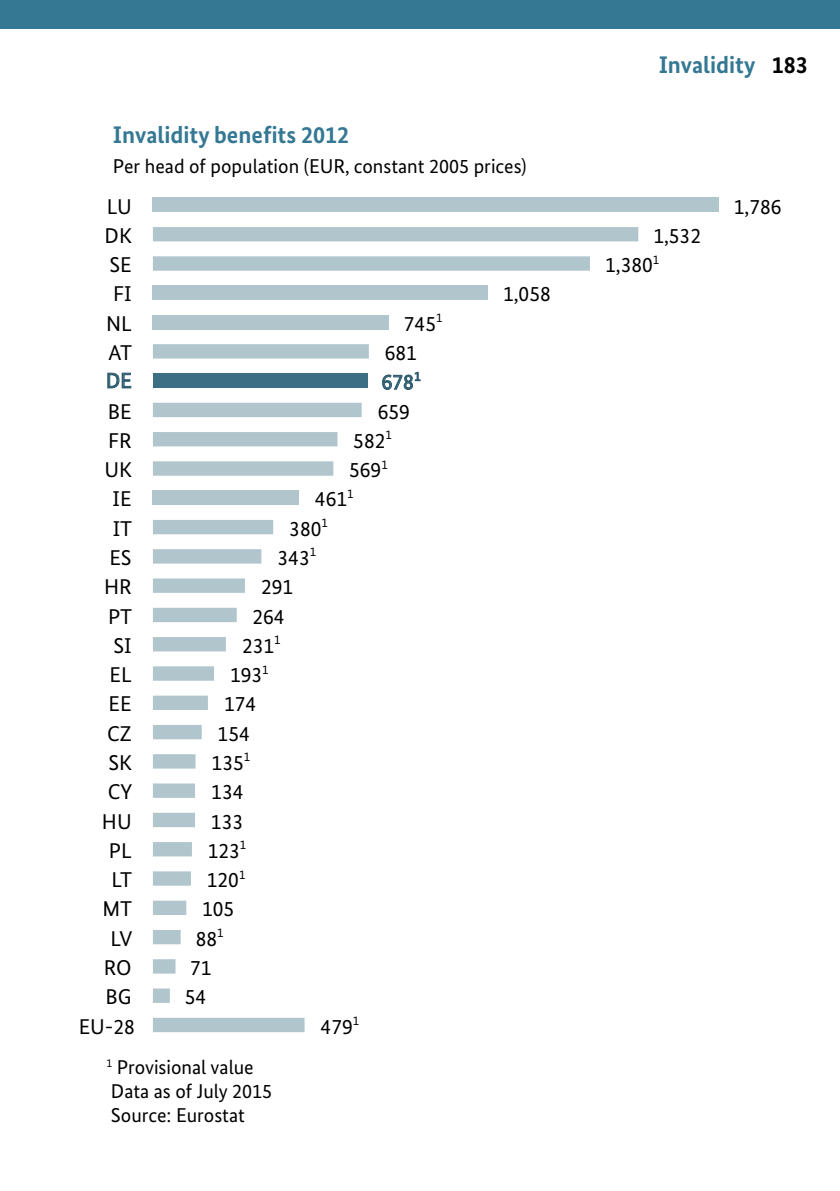
<style>
.page{position:relative;width:840px;height:1191px;background:#fff}
.page>*{position:absolute;margin:0;border:0;box-sizing:border-box;transform-origin:0 0}
.t1{font:700 24px "Bundes Sans";color:#357893}
.t2{font:21.4px/29.2px "Bundes Sans";color:#000}
.t3{font:21.4px "Bundes Sans";color:#2f5c70}
.t4{font:20px/24px "Bundes Sans";color:#000}
.s1{color:#000}
</style>
<div class="page">
<div style="left:0;top:0;width:839px;height:28px;background:#357893"></div>
<div style="left:153px;top:198px;width:565px;height:14px;background:#b1c5cd"></div>
<svg style="left:153px;top:227px;width:485px;height:805px"></svg>
<svg style="left:382px;top:372px;width:38px;height:18px"></svg>
<svg style="left:107px;top:372px;width:24px;height:16px"></svg>
<p class="t1" style="left:113px;top:120px;width:237px">Invalidity benefits 2012</p>
<p class="t4" style="left:113px;top:154px;width:415px">Per head of population (EUR, constant 2005 prices)</p>
<p class="t2" style="left:105px;top:191px;width:29px;text-align:center">LU<br>DK<br>SE<br>FI<br>NL<br>AT</p>
<p class="t3" style="left:106px;top:367px;width:27px">DE</p>
<p class="t2" style="left:79px;top:396px;width:58px;text-align:right">BE<br>FR<br>UK<br>IE<br>IT<br>ES<br>HR<br>PT<br>SI<br>EL<br>EE<br>CZ<br>SK<br>CY<br>HU<br>PL<br>LT<br>MT<br>LV<br>RO<br>BG<br>EU-28</p>
<p class="t2" style="left:403px;top:308px;width:40px">745<sup>1</sup></p>
<p class="t2" style="left:384px;top:338px;width:34px">681</p>
<p class="t3" style="left:381px;top:369px;width:41px">678<sup>1</sup></p>
<p class="t2" style="left:377px;top:396px;width:34px">659</p>
<p class="t2" style="left:353px;top:425px;width:40px">582<sup>1</sup></p>
<p class="t2" style="left:349px;top:455px;width:40px">569<sup>1</sup></p>
<p class="t2" style="left:315px;top:484px;width:40px">461<sup>1</sup></p>
<p class="t2" style="left:289px;top:513px;width:40px">380<sup>1</sup></p>
<p class="t2" style="left:277px;top:543px;width:40px">343<sup>1</sup></p>
<p class="t2" style="left:261px;top:572px;width:34px">291</p>
<p class="t2" style="left:252px;top:601px;width:34px">264</p>
<p class="t2" style="left:242px;top:630px;width:40px">231<sup>1</sup></p>
<p class="t2" style="left:230px;top:660px;width:40px">193<sup>1</sup></p>
<p class="t2" style="left:224px;top:689px;width:34px">174</p>
<p class="t2" style="left:217px;top:718px;width:34px">154</p>
<p class="t2" style="left:211px;top:748px;width:40px">135<sup>1</sup></p>
<p class="t2" style="left:211px;top:777px;width:34px">134</p>
<p class="t2" style="left:211px;top:806px;width:34px">133</p>
<p class="t2" style="left:208px;top:835px;width:40px">123<sup>1</sup></p>
<p class="t2" style="left:207px;top:865px;width:40px">120<sup>1</sup></p>
<p class="t2" style="left:202px;top:894px;width:34px">105</p>
<p class="t2" style="left:195px;top:923px;width:29px">88<sup>1</sup></p>
<p class="t2" style="left:190px;top:952px;width:23px">71</p>
<p class="t2" style="left:185px;top:982px;width:23px">54</p>
<p class="t2" style="left:320px;top:1011px;width:40px">479<sup>1</sup></p>
<p class="t4" style="left:106px;top:1054px;width:167px"><sup>1</sup> Provisional value<br>Data as of July 2015<br>Source: Eurostat</p>
<p class="t2" style="left:503px;top:279px;width:49px">1,058</p>
<p class="t1" style="left:658px;top:51px;width:151px">Invalidity <span class="s1">183</span></p>
<p class="t2" style="left:605px;top:221px;width:97px;text-indent:48px">1,532<br>1,380<sup>1</sup></p>
<p class="t2" style="left:733px;top:191px;width:49px">1,786</p>
</div>
